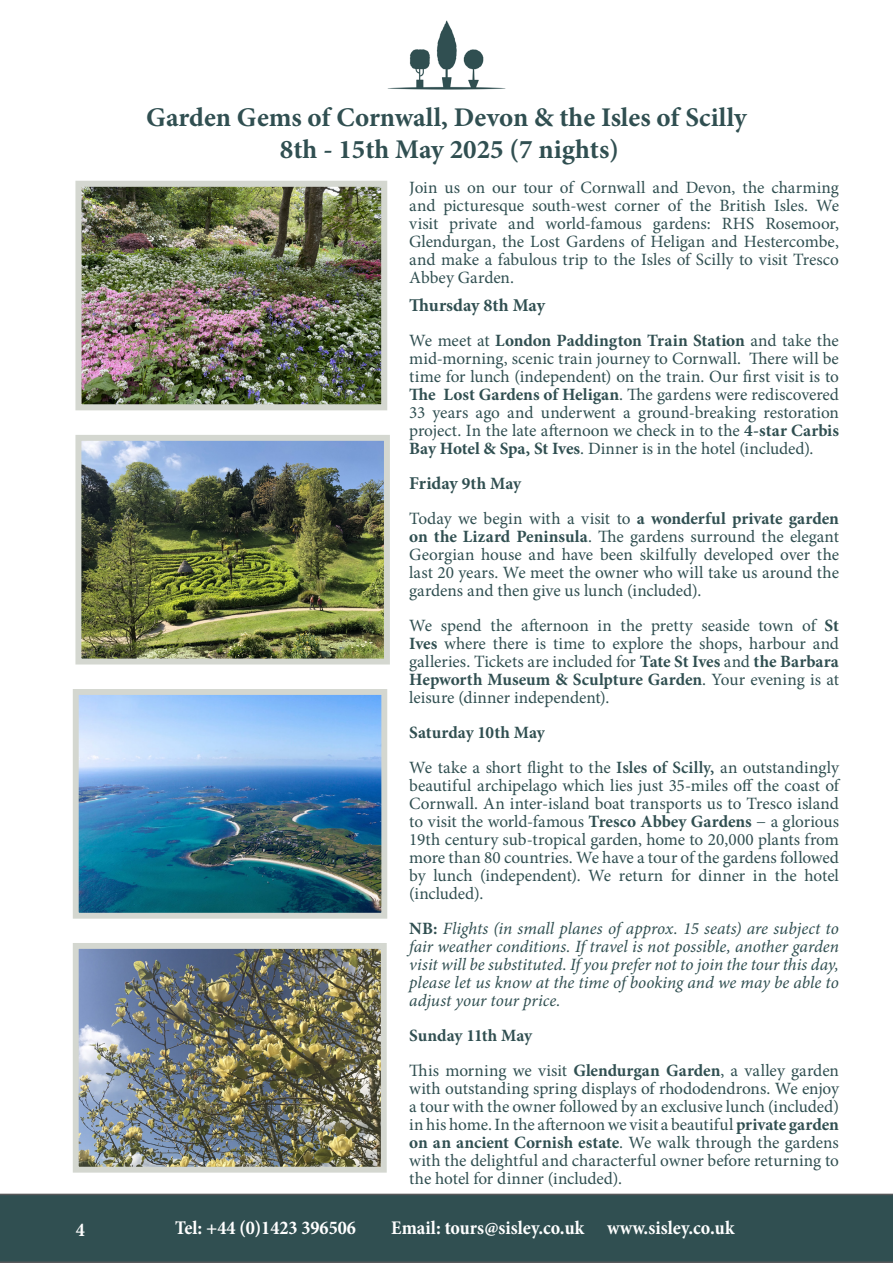
<style>
.page{position:relative;width:893px;height:1263px;background:#fff}
.page>*{position:absolute;margin:0;border:0;box-sizing:border-box;transform-origin:0 0}
.t1{font:700 27px "Minion Pro";color:#304f51}
.t2{font:700 condensed 19.5px "Minion Pro";color:#fff}
.t3{font:700 18px "Minion Pro";color:#304f51}
.t4{font:17.25px/18px "Minion Pro";letter-spacing:-.005em;color:#304f51;text-align:justify}
.t5{font:italic 17.25px/18px "Minion Pro";letter-spacing:-.005em;color:#304f51;text-align:justify}
.t6{font:700 17.25px "Minion Pro";letter-spacing:-.005em;color:#304f51}
.s1{font-weight:700}
.s2{font-size:17.25px}
.s3{font-weight:600}
.s4{font-weight:700;font-style:normal}
</style>
<div class="page">
<img style="left:82px;top:188px;width:298px;height:215px">
<div style="left:75px;top:181px;width:312px;height:229px;border:6px solid #d4d7d0"></div>
<img style="left:80px;top:696px;width:300px;height:216px">
<div style="left:73px;top:689px;width:314px;height:230px;border:6px solid #d4d7d0"></div>
<img style="left:80px;top:950px;width:300px;height:215px">
<div style="left:73px;top:943px;width:314px;height:229px;border:6px solid #d4d7d0"></div>
<img style="left:82px;top:442px;width:301px;height:215px">
<div style="left:75px;top:435px;width:315px;height:229px;border:6px solid #d4d7d0"></div>
<img style="left:387px;top:20px;width:119px;height:70px">
<div style="left:0;top:1194px;width:893px;height:69px;background:#304f51"></div>
<p class="t1" style="left:146px;top:98px;width:602px">Garden Gems of Cornwall, Devon &amp; the Isles of Scilly</p>
<p class="t1" style="left:280px;top:130px;width:340px">8th - 15th May 2025 (7 nights)</p>
<p class="t4" style="left:409px;top:179px;width:431px">Join us on our tour of Cornwall and Devon, the charming and picturesque south-west corner of the British Isles. We visit private and world-famous gardens: RHS Rosemoor, Glendurgan, the Lost Gardens of Heligan and Hestercombe, and make a fabulous trip to the Isles of Scilly to visit Tresco Abbey Garden.</p>
<p class="t3" style="left:409px;top:292px;width:137px">Thursday 8th May</p>
<p class="t4" style="left:409px;top:331px;width:431px">We meet at <span class="s1">London Paddington Train Station</span> and take the mid-morning, scenic train journey to Cornwall. There will be time for lunch (independent) on the train. Our first visit is to <span class="s1">The Lost Gardens of Heligan</span>. The gardens were rediscovered 33 years ago and underwent a ground-breaking restoration project. In the late afternoon we check in to the <span class="s1">4-star Carbis Bay Hotel &amp; Spa, St Ives</span>. Dinner is in the hotel (included).</p>
<p class="t3" style="left:409px;top:470px;width:113px">Friday <span class="s2">9th May</span></p>
<p class="t4" style="left:409px;top:509px;width:431px">Today we begin with a visit to <span class="s1">a wonderful private garden on the Lizard Peninsula</span>. The gardens surround the elegant Georgian house and have been skilfully developed over the last 20 years. We meet the owner who will take us around the gardens and then give us lunch (included).</p>
<p class="t4" style="left:409px;top:616px;width:431px">We spend the afternoon in the pretty seaside town of <span class="s1">St Ives</span> where there is time to explore the shops, harbour and galleries. Tickets are included for <span class="s1">Tate St Ives</span> and <span class="s1">the Barbara Hepworth Museum &amp; Sculpture Garden</span>. Your evening is at leisure (dinner independent).</p>
<p class="t6" style="left:409px;top:720px;width:137px">Saturday 10th May</p>
<p class="t4" style="left:409px;top:758px;width:431px">We take a short flight to the <span class="s3">Isles of Scilly,</span> an outstandingly beautiful archipelago which lies just 35-miles off the coast of Cornwall. An inter-island boat transports us to Tresco island to visit the world-famous <span class="s1">Tresco Abbey Gardens</span> − a glorious 19th century sub-tropical garden, home to 20,000 plants from more than 80 countries. We have a tour of the gardens followed by lunch (independent). We return for dinner in the hotel (included).</p>
<p class="t5" style="left:409px;top:919px;width:431px"><span class="s4">NB:</span> Flights (in small planes of approx. 15 seats) are subject to fair weather conditions. If travel is not possible, another garden visit will be substituted. If you prefer not to join the tour this day, please let us know at the time of booking and we may be able to adjust your tour price.</p>
<p class="t6" style="left:409px;top:1023px;width:124px">Sunday 11th May</p>
<p class="t4" style="left:409px;top:1061px;width:431px">This morning we visit <span class="s1">Glendurgan Garden</span>, a valley garden with outstanding spring displays of rhododendrons. We enjoy a tour with the owner followed by an exclusive lunch (included) in his home. In the afternoon we visit a beautiful <span class="s1">private garden on an ancient Cornish estate</span>. We walk through the gardens with the delightful and characterful owner before returning to the hotel for dinner (included).</p>
<p class="t2" style="left:76px;top:1216px;width:11px">4</p>
<p class="t2" style="left:175px;top:1214px;width:182px">Tel: +44 (0)1423 396506</p>
<p class="t2" style="left:391px;top:1214px;width:345px">Email: tours@sisley.co.uk www.sisley.co.uk</p>
</div>
